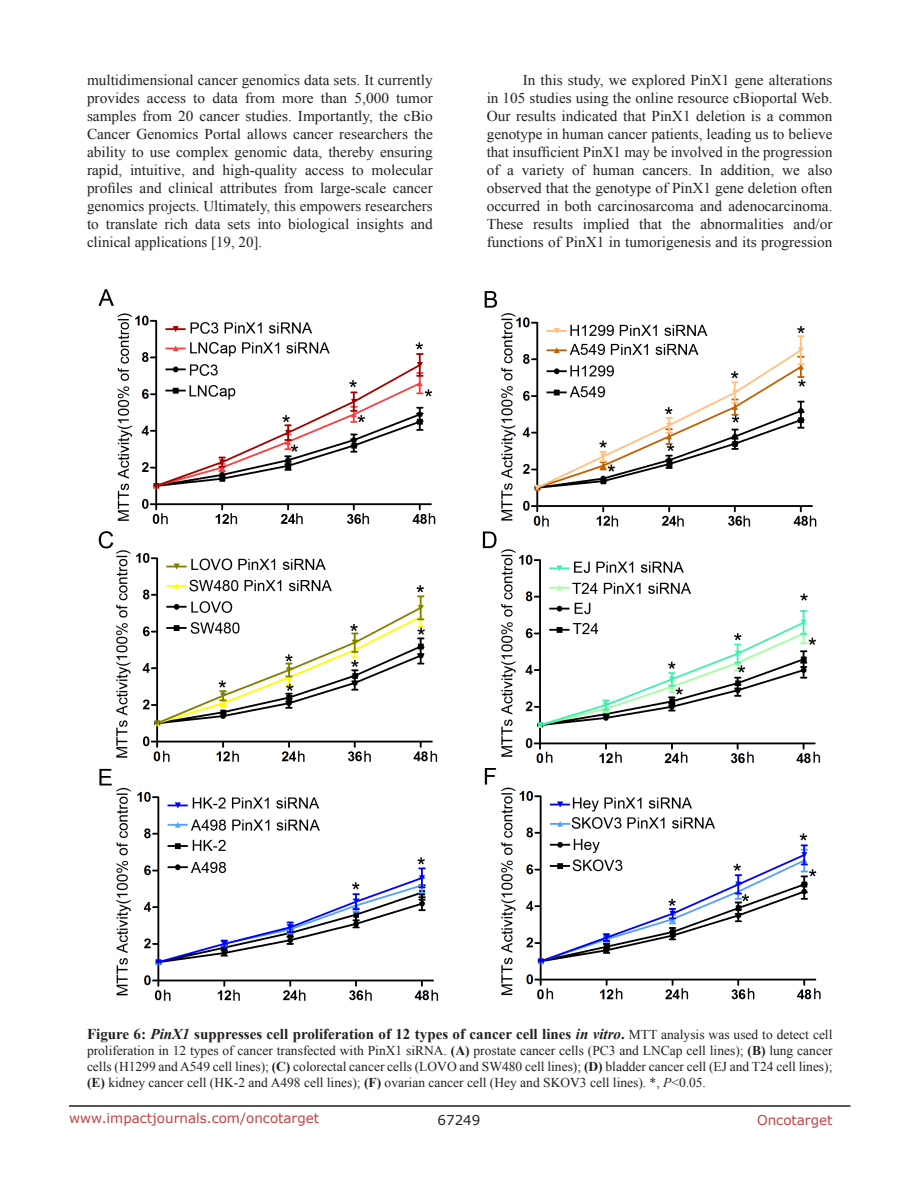
<style>
.page{position:relative;width:918px;height:1188px;background:#fff}
.page>*{position:absolute;margin:0;border:0;box-sizing:border-box;transform-origin:0 0}
.BodyText{font:15px/18px "Times New Roman";color:#231f20;text-align:justify}
.figuretext{font:700 15px "Times New Roman";color:#231f20}
.figuretext-2{font:13.5px/16.2px "Times New Roman";color:#231f20;text-align:justify}
.t1{font:13.5px "Verdana";color:#c24141}
.t2{font:13.5px "Verdana";color:#231f20}
.s1{font-style:italic}
.s2{font-weight:400;font-size:13.5px}
.s3{font-weight:700}
</style>
<div class="page">
<hr style="left:69px;top:1105px;width:781px;height:2px;background:#231f20">
<img style="left:98px;top:289px;width:723px;height:712px">
<p class="BodyText" style="left:87px;top:71px;width:347px">multidimensional cancer genomics data sets. It currently provides access to data from more than 5,000 tumor samples from 20 cancer studies. Importantly, the cBio Cancer Genomics Portal allows cancer researchers the ability to use complex genomic data, thereby ensuring rapid, intuitive, and high-quality access to molecular profiles and clinical attributes from large-scale cancer genomics projects. Ultimately, this empowers researchers to translate rich data sets into biological insights and clinical applications [19, 20].</p>
<p class="BodyText" style="left:487px;top:71px;width:347px;text-indent:36px">In this study, we explored PinX1 gene alterations in 105 studies using the online resource cBioportal Web.<br>Our results indicated that PinX1 deletion is a common genotype in human cancer patients, leading us to believe that insufficient PinX1 may be involved in the progression of a variety of human cancers. In addition, we also observed that the genotype of PinX1 gene deletion often occurred in both carcinosarcoma and adenocarcinoma.<br>These results implied that the abnormalities and/or functions of PinX1 in tumorigenesis and its progression</p>
<p class="figuretext" style="left:87px;top:1023px;width:747px">Figure 6: <span class="s1">PinX1</span> suppresses cell proliferation of 12 types of cancer cell lines <span class="s1">in vitro</span>. <span class="s2">MTT analysis was used to detect cell</span></p>
<p class="figuretext-2" style="left:87px;top:1042px;width:747px">proliferation in 12 types of cancer transfected with PinX1 siRNA. <span class="s3">(A)</span> prostate cancer cells (PC3 and LNCap cell lines); <span class="s3">(B)</span> lung cancer cells (H1299 and A549 cell lines); <span class="s3">(C)</span> colorectal cancer cells (LOVO and SW480 cell lines); <span class="s3">(D)</span> bladder cancer cell (EJ and T24 cell lines); <span class="s3">(E)</span> kidney cancer cell (HK-2 and A498 cell lines); <span class="s3">(F)</span> ovarian cancer cell (Hey and SKOV3 cell lines). *, <span class="s1">P</span>&lt;0.05.</p>
<p class="t1" style="left:69px;top:1109px;width:252px">www.impactjournals.com/oncotarget</p>
<p class="t2" style="left:438px;top:1111px;width:44px">67249</p>
<p class="t1" style="left:757px;top:1111px;width:77px">Oncotarget</p>
</div>
